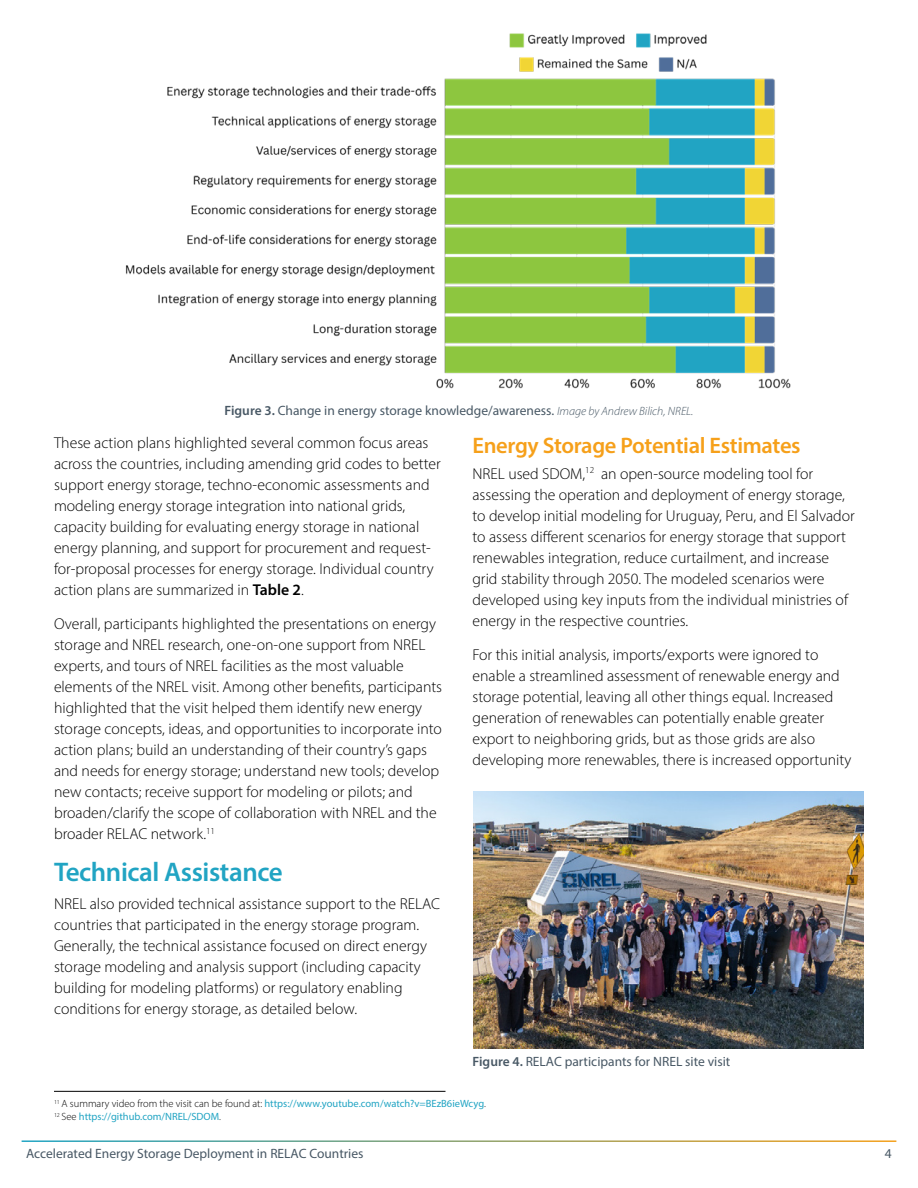
<style>
.page{position:relative;width:918px;height:1188px;background:#fff}
.page>*{position:absolute;margin:0;border:0;box-sizing:border-box;transform-origin:0 0}
.t1{font:600 27px "Myriad Pro";letter-spacing:-.015em;color:#21a4c3}
.t2{font:600 22.5px "Myriad Pro";letter-spacing:-.015em;color:#f6a01a}
.t3{font:300 15.75px/21px "Myriad Pro";color:#000}
.t4{font:13.5px "Myriad Pro";color:#485865}
.t5{font:10.5px/13.5px "Myriad Pro";color:#21a4c3}
.s1{font-weight:600}
.s2{font-weight:300;font-style:italic;font-size:12px}
.s3{font-weight:300;color:#000}
</style>
<div class="page">
<hr style="left:54px;top:1091px;width:392px;height:1px;background:#000">
<img style="left:125px;top:33px;width:666px;height:356px">
<img style="left:473px;top:792px;width:391px;height:256px">
<p class="t4" style="left:225px;top:402px;width:470px"><span class="s1">Figure 3.</span> Change in energy storage knowledge/awareness. <span class="s2">Image by Andrew Bilich, NREL.</span></p>
<p class="t3" style="left:54px;top:432px;width:388px">These action plans highlighted several common focus areas across the countries, including amending grid codes to better support energy storage, techno-economic assessments and modeling energy storage integration into national grids, capacity building for evaluating energy storage in national energy planning, and support for procurement and request&shy;for-proposal processes for energy storage. Individual country action plans are summarized in <span class="s1">Table 2</span>.</p>
<p class="t3" style="left:54px;top:613px;width:390px">Overall, participants highlighted the presentations on energy storage and NREL research, one-on-one support from NREL experts, and tours of NREL facilities as the most valuable elements of the NREL visit. Among other benefits, participants highlighted that the visit helped them identify new energy storage concepts, ideas, and opportunities to incorporate into action plans; build an understanding of their country’s gaps and needs for energy storage; understand new tools; develop new contacts; receive support for modeling or pilots; and broaden/clarify the scope of collaboration with NREL and the broader RELAC network.<sup>11</sup></p>
<h1 class="t1" style="left:54px;top:855px;width:230px">Technical Assistance</h1>
<p class="t3" style="left:54px;top:893px;width:388px">NREL also provided technical assistance support to the RELAC countries that participated in the energy storage program.<br>Generally, the technical assistance focused on direct energy storage modeling and analysis support (including capacity building for modeling platforms) or regulatory enabling conditions for energy storage, as detailed below.</p>
<h2 class="t2" style="left:472px;top:432px;width:330px">Energy Storage Potential Estimates</h2>
<p class="t3" style="left:472px;top:463px;width:384px">NREL used SDOM,<sup>12</sup> an open-source modeling tool for assessing the operation and deployment of energy storage, to develop initial modeling for Uruguay, Peru, and El Salvador to assess different scenarios for energy storage that support renewables integration, reduce curtailment, and increase grid stability through 2050. The modeled scenarios were developed using key inputs from the individual ministries of energy in the respective countries.</p>
<p class="t3" style="left:472px;top:644px;width:381px">For this initial analysis, imports/exports were ignored to enable a streamlined assessment of renewable energy and storage potential, leaving all other things equal. Increased generation of renewables can potentially enable greater export to neighboring grids, but as those grids are also developing more renewables, there is increased opportunity</p>
<p class="t4" style="left:473px;top:1053px;width:259px"><span class="s1">Figure 4.</span> RELAC participants for NREL site visit</p>
<p class="t5" style="left:54px;top:1097px;width:434px"><sup>11</sup> <span class="s3">A summary video from the visit can be found at:</span> https://www.youtube.com/watch?v=BEzB6ieWcyg<span class="s3">.<br></span><sup>12</sup> <span class="s3">See</span> https://github.com/NREL/SDOM<span class="s3">.</span></p>
<p class="t4" style="left:26px;top:1145px;width:339px">Accelerated Energy Storage Deployment in RELAC Countries</p>
<p class="t4" style="left:885px;top:1145px;width:8px">4</p>
</div>
